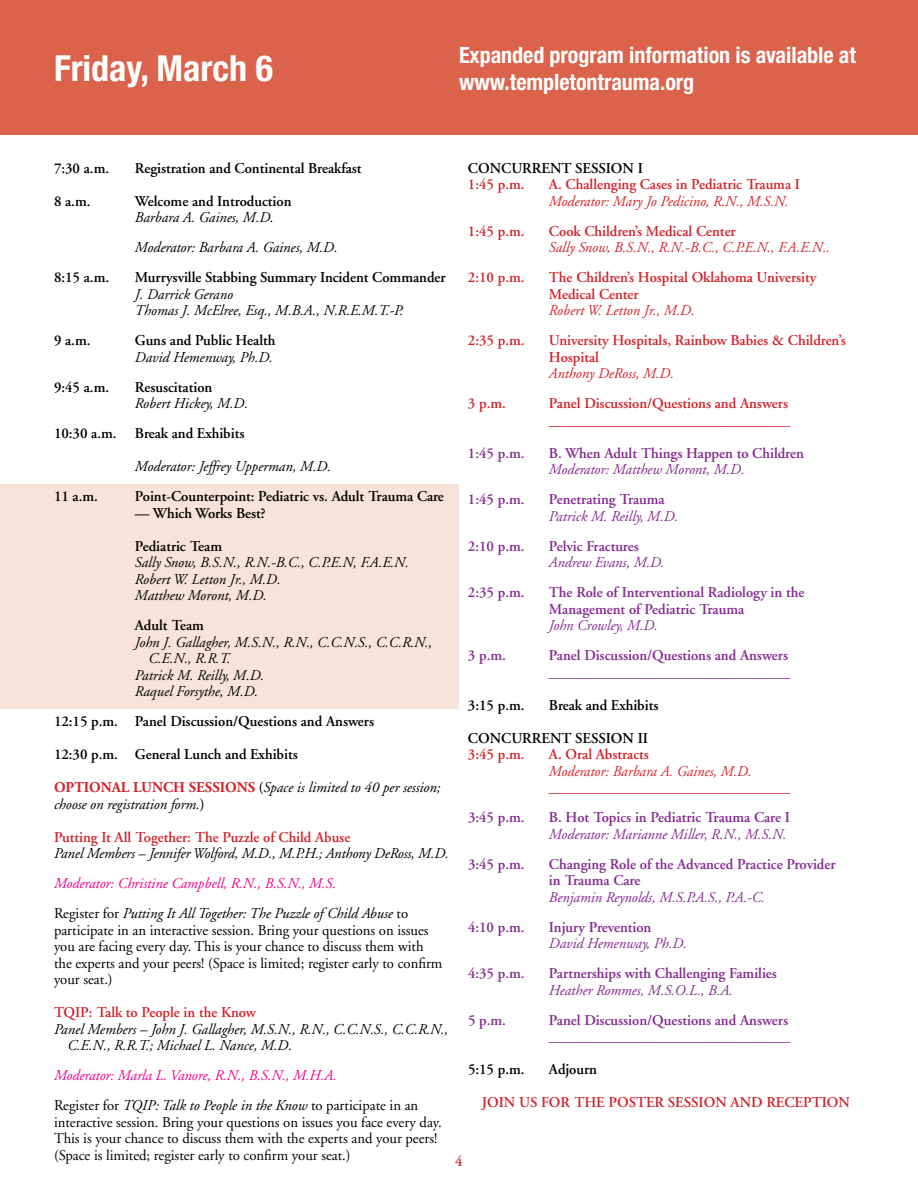
<style>
.page{position:relative;width:918px;height:1188px;background:#fff}
.page>*{position:absolute;margin:0;border:0;box-sizing:border-box;transform-origin:0 0}
.t1{font:700 condensed 36px "Helvetica Neue";color:#fff}
.t2{font:700 condensed 22.5px/26.7px "Helvetica Neue";color:#fff}
.t3{font:italic 15px/16.5px "Adobe Garamond";color:#000}
.t4{font:600 15px/16.5px "Adobe Garamond";color:#842990}
.t5{font:600 15px "Adobe Garamond";color:#000}
.t6{font:600 15px/16.5px "Adobe Garamond";color:#d2232a}
.t7{font:15px/16.5px "Adobe Garamond";color:#000}
.t8{font:italic 15px "Adobe Garamond";color:#842990}
.t9{font:italic 15px/30px "Adobe Garamond";color:#ec008c}
.t10{font:italic 15px/16.5px "Adobe Garamond";color:#d2232a}
.s1{font-family:"Adobe Garamond Bold Os F";font-style:normal;color:#d2232a}
.s2{font-weight:600;font-style:normal}
.s3{font-style:normal;color:#000}
.s4{color:#000}
</style>
<div class="page">
<div style="left:0;top:484px;width:459px;height:224px;background:#f7e3d9"></div>
<div style="left:0;top:0;width:918px;height:135px;background:#db634b"></div>
<h1 class="t1" style="left:54px;top:47px;width:221px">Friday, March 6</h1>
<h2 class="t2" style="left:459px;top:41px;width:399px">Expanded program information is available at www.templetontrauma.org</h2>
<p class="t5" style="left:54px;top:160px;width:57px">7:30 a.m.</p>
<p class="t5" style="left:135px;top:160px;width:228px">Registration and Continental Breakfast</p>
<p class="t5" style="left:54px;top:193px;width:38px">8 a.m.</p>
<p class="t5" style="left:135px;top:193px;width:158px">Welcome and Introduction</p>
<p class="t3" style="left:135px;top:203px;width:204px;line-height:30px">Barbara A. Gaines, M.D.<br>Moderator: Barbara A. Gaines, M.D.</p>
<p class="t5" style="left:54px;top:269px;width:57px">8:15 a.m.</p>
<p class="t5" style="left:135px;top:269px;width:312px">Murrysville Stabbing Summary Incident Commander</p>
<p class="t3" style="left:135px;top:286px;width:270px">J. Darrick Gerano<br>Thomas J. McElree, Esq., M.B.A., N.R.E.M.T.-P.</p>
<p class="t5" style="left:54px;top:332px;width:38px">9 a.m.</p>
<p class="t5" style="left:135px;top:332px;width:142px">Guns and Public Health</p>
<p class="t3" style="left:135px;top:349px;width:139px">David Hemenway, Ph.D.</p>
<p class="t5" style="left:54px;top:379px;width:57px">9:45 a.m.</p>
<p class="t5" style="left:135px;top:379px;width:79px">Resuscitation</p>
<p class="t3" style="left:135px;top:396px;width:115px">Robert Hickey, M.D.</p>
<p class="t5" style="left:54px;top:425px;width:192px">10:30 a.m. Break and Exhibits</p>
<p class="t3" style="left:135px;top:459px;width:198px">Moderator: Jeffrey Upperman, M.D.</p>
<p class="t5" style="left:54px;top:488px;width:45px">11 a.m.</p>
<p class="t5" style="left:135px;top:488px;width:310px">Point-Counterpoint: Pediatric vs. Adult Trauma Care</p>
<p class="t5" style="left:135px;top:505px;width:132px">— Which Works Best?</p>
<p class="t5" style="left:135px;top:538px;width:89px">Pediatric Team</p>
<p class="t3" style="left:135px;top:555px;width:275px">Sally Snow, B.S.N., R.N.-B.C., C.P.E.N, F.A.E.N.<br>Robert W. Letton Jr., M.D.<br>Matthew Moront, M.D.</p>
<p class="t5" style="left:135px;top:617px;width:70px">Adult Team</p>
<p class="t3" style="left:135px;top:634px;width:299px">John J. Gallagher, M.S.N., R.N., C.C.N.S., C.C.R.N.,</p>
<p class="t3" style="left:148px;top:651px;width:84px">C.E.N., R.R.T.</p>
<p class="t3" style="left:135px;top:667px;width:131px">Patrick M. Reilly, M.D.</p>
<p class="t3" style="left:135px;top:684px;width:125px">Raquel Forsythe, M.D.</p>
<p class="t5" style="left:54px;top:713px;width:322px">12:15 p.m. Panel Discussion/Questions and Answers</p>
<p class="t5" style="left:54px;top:746px;width:245px">12:30 p.m. General Lunch and Exhibits</p>
<p class="t3" style="left:54px;top:780px;width:388px"><span class="s1">OPTIONAL LUNCH SESSIONS</span> <span class="s2">(</span>Space is limited to 40 per session; choose on registration form.<span class="s2">)</span></p>
<p class="t6" style="left:54px;top:829px;width:298px">Putting It All Together: The Puzzle of Child Abuse</p>
<p class="t3" style="left:54px;top:846px;width:396px">Panel Members – Jennifer Wolford, M.D., M.P.H.; Anthony DeRoss, M.D.</p>
<p class="t9" style="left:54px;top:869px;width:356px">Moderator: Christine Campbell, R.N., B.S.N., M.S.<br><span class="s3">Register for</span> <span class="s4">Putting It All Together: The Puzzle of Child Abuse</span> <span class="s3">to</span></p>
<p class="t7" style="left:54px;top:922px;width:390px">participate in an interactive session. Bring your questions on issues you are facing every day. This is your chance to discuss them with the experts and your peers! (Space is limited; register early to confirm your seat.)</p>
<p class="t6" style="left:54px;top:1005px;width:203px">TQIP: Talk to People in the Know</p>
<p class="t3" style="left:67px;top:1021px;width:382px;text-indent:-13px">Panel Members – John J. Gallagher, M.S.N., R.N., C.C.N.S., C.C.R.N.,<br>C.E.N., R.R.T.; Michael L. Nance, M.D.</p>
<p class="t9" style="left:54px;top:1061px;width:366px">Moderator: Marla L. Vanore, R.N., B.S.N., M.H.A.<br><span class="s3">Register for</span> <span class="s4">TQIP: Talk to People in the Know</span> <span class="s3">to participate in an</span></p>
<p class="t7" style="left:54px;top:1114px;width:389px">interactive session. Bring your questions on issues you face every day.<br>This is your chance to discuss them with the experts and your peers! (Space is limited; register early to confirm your seat.)</p>
<p class="t5" style="left:468px;top:160px;width:176px">CONCURRENT SESSION I</p>
<p class="t6" style="left:468px;top:177px;width:58px">1:45 p.m.</p>
<p class="t6" style="left:549px;top:177px;width:253px">A. Challenging Cases in Pediatric Trauma I</p>
<p class="t10" style="left:549px;top:193px;width:241px">Moderator: Mary Jo Pedicino, R.N., M.S.N.</p>
<p class="t6" style="left:468px;top:223px;width:58px">1:45 p.m.</p>
<p class="t6" style="left:549px;top:223px;width:188px">Cook Children’s Medical Center</p>
<p class="t10" style="left:549px;top:240px;width:283px">Sally Snow, B.S.N., R.N.-B.C., C.P.E.N., F.A.E.N..</p>
<p class="t6" style="left:468px;top:270px;width:58px">2:10 p.m.</p>
<p class="t6" style="left:549px;top:270px;width:269px">The Children’s Hospital Oklahoma University<br>Medical Center</p>
<p class="t10" style="left:549px;top:303px;width:147px">Robert W. Letton Jr., M.D.</p>
<p class="t6" style="left:468px;top:333px;width:58px">2:35 p.m.</p>
<p class="t6" style="left:549px;top:333px;width:298px">University Hospitals, Rainbow Babies &amp; Children’s<br>Hospital</p>
<p class="t10" style="left:549px;top:366px;width:127px">Anthony DeRoss, M.D.</p>
<p class="t6" style="left:468px;top:396px;width:39px">3 p.m.</p>
<p class="t6" style="left:549px;top:396px;width:243px">Panel Discussion/Questions and Answers _________________________________</p>
<p class="t4" style="left:468px;top:445px;width:58px">1:45 p.m.</p>
<p class="t4" style="left:549px;top:445px;width:256px">B. When Adult Things Happen to Children</p>
<p class="t8" style="left:549px;top:462px;width:197px">Moderator: Matthew Moront, M.D.</p>
<p class="t4" style="left:468px;top:492px;width:58px">1:45 p.m.</p>
<p class="t4" style="left:549px;top:492px;width:117px">Penetrating Trauma</p>
<p class="t8" style="left:549px;top:508px;width:131px">Patrick M. Reilly, M.D.</p>
<p class="t4" style="left:468px;top:538px;width:58px">2:10 p.m.</p>
<p class="t4" style="left:549px;top:538px;width:91px">Pelvic Fractures</p>
<p class="t8" style="left:549px;top:555px;width:117px">Andrew Evans, M.D.</p>
<p class="t4" style="left:468px;top:585px;width:58px">2:35 p.m.</p>
<p class="t4" style="left:549px;top:585px;width:257px">The Role of Interventional Radiology in the<br>Management of Pediatric Trauma</p>
<p class="t8" style="left:549px;top:618px;width:111px">John Crowley, M.D.</p>
<p class="t4" style="left:468px;top:648px;width:39px">3 p.m.</p>
<p class="t4" style="left:549px;top:648px;width:243px">Panel Discussion/Questions and Answers _________________________________</p>
<p class="t5" style="left:468px;top:697px;width:58px">3:15 p.m.</p>
<p class="t5" style="left:549px;top:697px;width:111px">Break and Exhibits</p>
<p class="t5" style="left:468px;top:730px;width:182px">CONCURRENT SESSION II</p>
<p class="t6" style="left:468px;top:747px;width:58px">3:45 p.m.</p>
<p class="t6" style="left:549px;top:747px;width:101px">A. Oral Abstracts</p>
<p class="t10" style="left:549px;top:763px;width:243px">Moderator: Barbara A. Gaines, M.D. _________________________________</p>
<p class="t4" style="left:468px;top:810px;width:58px">3:45 p.m.</p>
<p class="t4" style="left:549px;top:810px;width:242px">B. Hot Topics in Pediatric Trauma Care I</p>
<p class="t8" style="left:549px;top:826px;width:239px">Moderator: Marianne Miller, R.N., M.S.N.</p>
<p class="t4" style="left:468px;top:856px;width:58px">3:45 p.m.</p>
<p class="t4" style="left:549px;top:856px;width:288px">Changing Role of the Advanced Practice Provider in Trauma Care</p>
<p class="t8" style="left:549px;top:889px;width:217px">Benjamin Reynolds, M.S.P.A.S., P.A.-C.</p>
<p class="t4" style="left:468px;top:919px;width:58px">4:10 p.m.</p>
<p class="t4" style="left:549px;top:919px;width:104px">Injury Prevention</p>
<p class="t8" style="left:549px;top:936px;width:139px">David Hemenway, Ph.D.</p>
<p class="t4" style="left:468px;top:966px;width:58px">4:35 p.m.</p>
<p class="t4" style="left:549px;top:966px;width:229px">Partnerships with Challenging Families</p>
<p class="t8" style="left:549px;top:982px;width:185px">Heather Rommes, M.S.O.L., B.A.</p>
<p class="t4" style="left:468px;top:1012px;width:39px">5 p.m.</p>
<p class="t4" style="left:549px;top:1012px;width:243px">Panel Discussion/Questions and Answers _________________________________</p>
<p class="t5" style="left:468px;top:1061px;width:58px">5:15 p.m.</p>
<p class="t5" style="left:549px;top:1061px;width:49px">Adjourn</p>
<p class="t6" style="left:482px;top:1095px;width:370px">JOIN US FOR THE POSTER SESSION AND RECEPTION</p>
<p class="t6" style="left:455px;top:1154px;width:9px">4</p>
</div>
